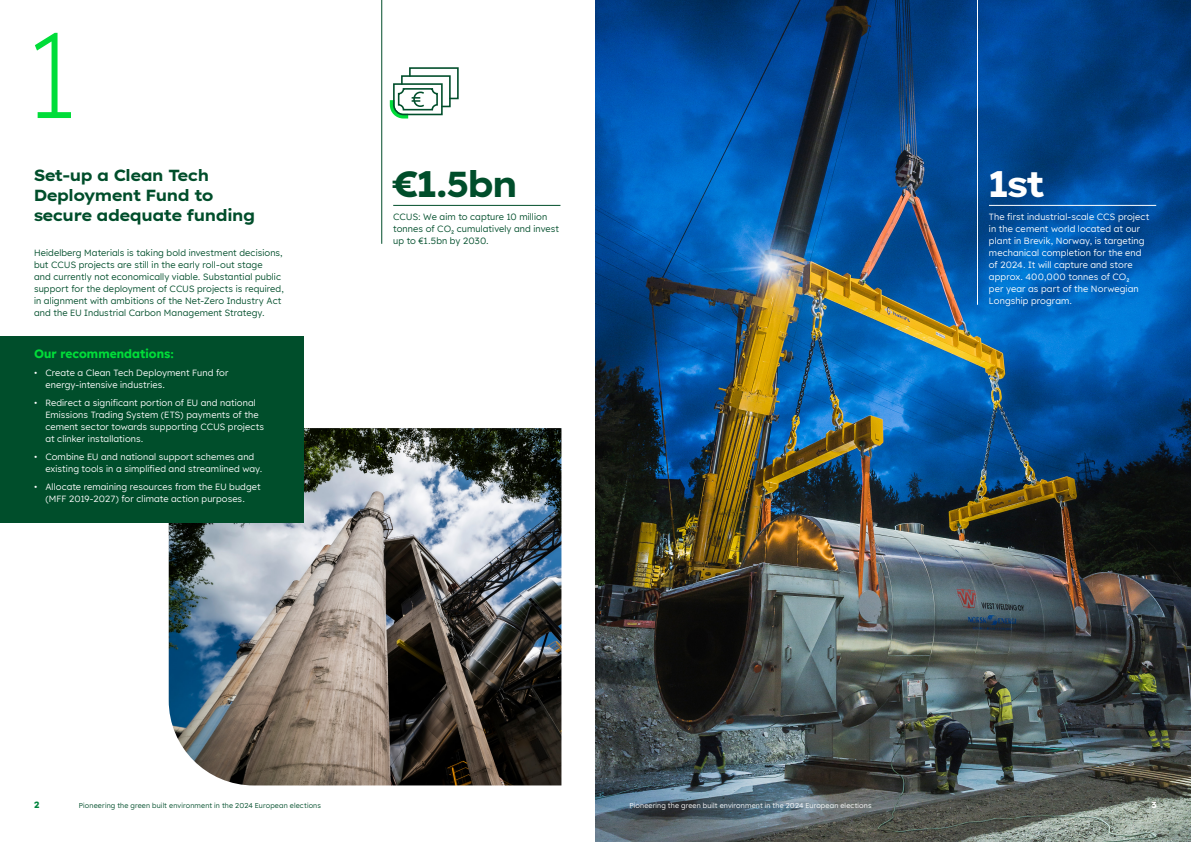
<style>
.page{position:relative;width:1191px;height:842px;background:#fff}
.page>*{position:absolute;margin:0;border:0;box-sizing:border-box;transform-origin:0 0}
.t1{font:200 120px "Lexend Exa HM";color:#00dd39}
.t2{font:700 36px "Lexend Exa HM";color:#004e2b}
.t3{font:700 36px "Lexend Exa HM";color:#fff}
.t4{font:700 16px/20px "Lexend Exa HM";letter-spacing:-.01em;color:#004e2b}
.t5{font:700 12px "Lexend HM";letter-spacing:.005em;color:#00dd39}
.t6{font:9px/12px "Lexend HM";letter-spacing:.01em;color:#fff}
.t7{font:9px/12px "Lexend HM";letter-spacing:.01em;color:#004e2b}
.t8{font:700 9px "Lexend HM";color:#00843d}
.t9{font:700 9px "Lexend HM";color:#fff}
.t10{font:7px "Lexend HM";letter-spacing:.02em;color:#004e2b}
.t11{font:7px "Lexend HM";letter-spacing:.02em;color:#fff}
</style>
<div class="page">
<img style="left:169px;top:428px;width:392px;height:357px">
<img style="left:595px;top:0;width:596px;height:842px">
<div style="left:0;top:336px;width:303px;height:187px;background:#004e2b"></div>
<hr style="left:393px;top:205px;width:167px;height:1px;background:#004e2b">
<hr style="left:989px;top:205px;width:167px;height:1px;background:#fff">
<hr style="left:381px;top:0;width:1px;height:244px;background:#004e2b">
<hr style="left:977px;top:0;width:1px;height:305px;background:#fff">
<svg style="left:389px;top:67px;width:70px;height:52px"></svg>
<h1 class="t1" style="left:27px;top:-12px;width:54px">1</h1>
<h3 class="t4" style="left:34px;top:164px;width:223px">Set-up a Clean Tech<br>Deployment Fund to secure adequate funding</h3>
<h2 class="t2" style="left:393px;top:155px;width:126px">€1.5bn</h2>
<p class="t7" style="left:393px;top:210px;width:167px">CCUS: We aim to capture 10 million tonnes of CO₂ cumulatively and invest up to €1.5bn by 2030.</p>
<p class="t7" style="left:34px;top:246px;width:251px">Heidelberg Materials is taking bold investment decisions, but CCUS projects are still in the early roll-out stage<br>and currently not economically viable. Substantial public support for the deployment of CCUS projects is required, in alignment with ambitions of the Net-Zero Industry Act and the EU Industrial Carbon Management Strategy.</p>
<h3 class="t5" style="left:34px;top:344px;width:141px">Our recommendations:</h3>
<p class="t6" style="left:45px;top:366px;width:185px;text-indent:-11px">• Create a Clean Tech Deployment Fund for energy-intensive industries.</p>
<p class="t6" style="left:45px;top:396px;width:220px;text-indent:-11px">• Redirect a significant portion of EU and national Emissions Trading System (ETS) payments of the cement sector towards supporting CCUS projects at clinker installations.</p>
<p class="t6" style="left:45px;top:450px;width:218px;text-indent:-11px">• Combine EU and national support schemes and existing tools in a simplified and streamlined way.</p>
<p class="t6" style="left:34px;top:480px;width:228px;text-align:center">• Allocate remaining resources from the EU budget (MFF 2019-2027) for climate action purposes.</p>
<h2 class="t3" style="left:989px;top:155px;width:57px">1st</h2>
<p class="t6" style="left:989px;top:210px;width:162px">The first industrial-scale CCS project in the cement world located at our plant in Brevik, Norway, is targeting mechanical completion for the end of 2024. It will capture and store approx. 400,000 tonnes of CO₂<br>per year as part of the Norwegian<br>Longship program.</p>
<p class="t8" style="left:34px;top:797px;width:7px">2</p>
<p class="t10" style="left:79px;top:800px;width:244px">Pioneering the green built environment in the 2024 European elections</p>
<p class="t11" style="left:629px;top:800px;width:244px">Pioneering the green built environment in the 2024 European elections</p>
<p class="t9" style="left:1151px;top:797px;width:7px">3</p>
</div>
